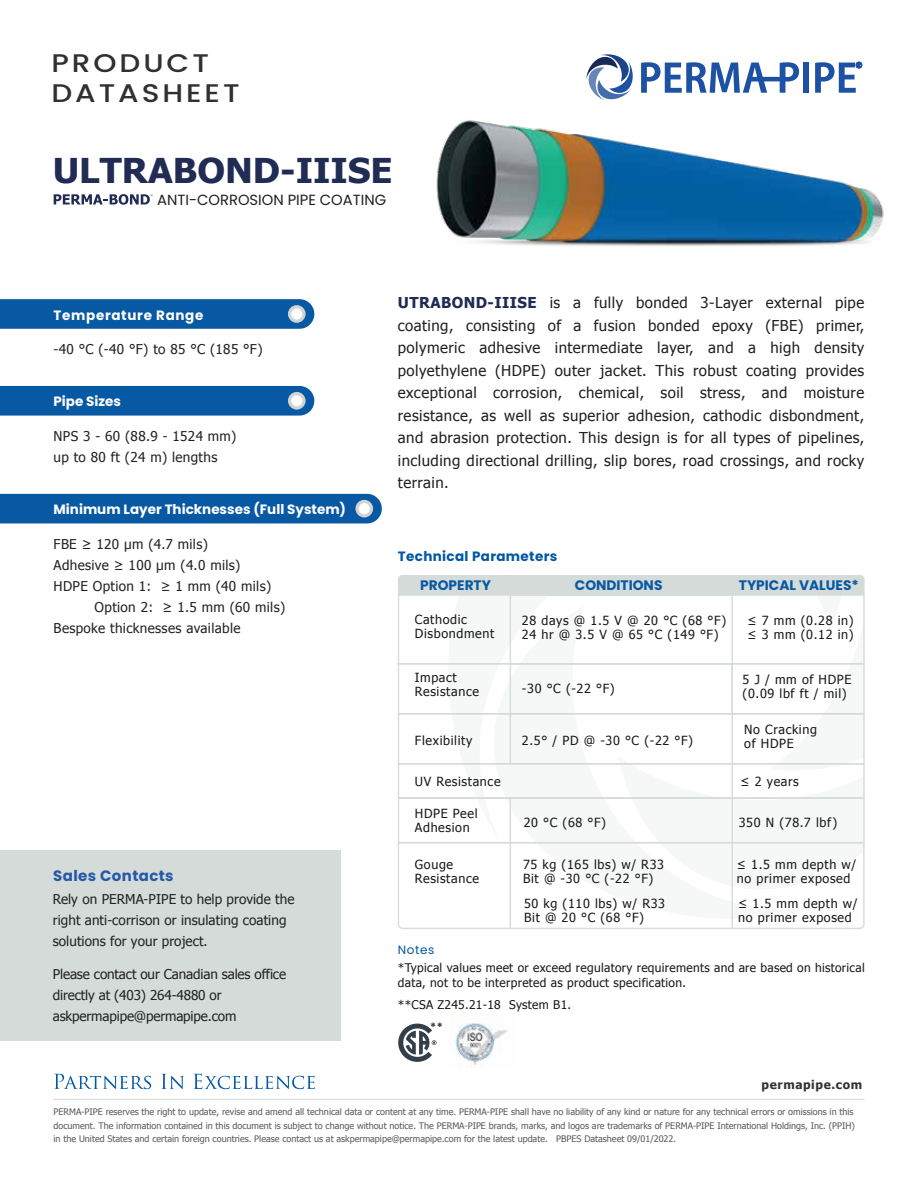
<style>
.page{position:relative;width:918px;height:1188px;background:#fff}
.page>*{position:absolute;margin:0;border:0;box-sizing:border-box;transform-origin:0 0}
.t1{font:700 34.2px "Tahoma";color:#202c53;scale:1.05 1}
.t2{font:500 25.5px/30px "Poppins";letter-spacing:.1em;color:#303030;scale:1.16 1}
.t3{font:15px/22.5px "Tahoma";letter-spacing:.03em;color:#231f20;text-align:justify}
.t4{font:700 15px "Poppins";letter-spacing:.025em;color:#2459a8}
.t5{font:14.7px "Poppins";color:#231f20}
.t6{font:700 13.8px "Poppins";color:#0759a3}
.t7{font:13.5px/21px "Tahoma";letter-spacing:.025em;color:#222223}
.t8{font:13.5px/21px "Tahoma";letter-spacing:.005em;color:#222223}
.t9{font:700 13.5px "Poppins";color:#fff}
.t10{font:700 13.5px "Poppins";letter-spacing:.025em;color:#0057a3}
.t11{font:700 13.5px "Poppins";letter-spacing:.05em;color:#fff}
.t12{font:12.6px/14px "Tahoma";letter-spacing:.05em;color:#181818}
.t13{font:12px/15px "Tahoma";letter-spacing:.025em;color:#181818}
.t14{font:700 12px "Tahoma";letter-spacing:.05em;color:#333132}
.t15{font:12px "Poppins";letter-spacing:.05em;color:#0057a3}
.t16{font:700 11.4px "Poppins";color:#323e48}
.t17{font:9px/13.5px "Tahoma";color:#58595b}
.s1{font-weight:700;color:#202c53}
</style>
<div class="page">
<svg style="left:398px;top:1023px;width:39px;height:39px"></svg>
<img style="left:455px;top:1023px;width:53px;height:42px">
<svg style="left:397px;top:842px;width:468px;height:87px"></svg>
<svg style="left:398px;top:575px;width:467px;height:201px"></svg>
<hr style="left:731px;top:664px;width:2px;height:264px;background:#d5dbd8">
<div style="left:398px;top:663px;width:467px;height:51px;border:1px solid #d5dbd8"></div>
<div style="left:398px;top:594px;width:467px;height:70px;border:1px solid #d5dbd8"></div>
<hr style="left:732px;top:664px;width:1px;height:50px;background:#d5dbd8">
<div style="left:398px;top:797px;width:467px;height:46px;border:1px solid #d5dbd8"></div>
<hr style="left:510px;top:797px;width:1px;height:131px;background:#d5dbd8">
<hr style="left:510px;top:714px;width:1px;height:50px;background:#d5dbd8">
<hr style="left:510px;top:664px;width:1px;height:53px;background:#d5dbd8">
<svg style="left:54px;top:194px;width:99px;height:11px"></svg>
<div style="left:0;top:494px;width:382px;height:29px;background:#0759a3"></div>
<div style="left:355px;top:500px;width:18px;height:17px;background:#d1d3d4;border-radius:50%"></div>
<div style="left:359px;top:503px;width:11px;height:11px;background:#fff;border-radius:50%"></div>
<svg style="left:0;top:299px;width:314px;height:30px;background:#0c5ca4"></svg>
<svg style="left:288px;top:305px;width:18px;height:18px"></svg>
<div style="left:291px;top:308px;width:11px;height:12px;background:#fff;border-radius:50%"></div>
<div style="left:0;top:386px;width:314px;height:30px;background:#0759a3"></div>
<svg style="left:288px;top:392px;width:18px;height:18px"></svg>
<div style="left:291px;top:395px;width:11px;height:11px;background:#fff;border-radius:50%"></div>
<svg style="left:54px;top:1074px;width:97px;height:15px"></svg>
<svg style="left:162px;top:1074px;width:22px;height:15px"></svg>
<svg style="left:194px;top:1074px;width:121px;height:15px"></svg>
<hr style="left:54px;top:1099px;width:810px;height:1px;background:#d5dbd8">
<div style="left:0;top:850px;width:341px;height:191px;background:#d5dbd8"></div>
<img style="left:436px;top:120px;width:448px;height:126px">
<svg style="left:641px;top:62px;width:158px;height:31px"></svg>
<div style="left:803px;top:63px;width:6px;height:30px;background:#1d51a3"></div>
<svg style="left:815px;top:62px;width:47px;height:31px"></svg>
<svg style="left:586px;top:54px;width:47px;height:47px"></svg>
<h2 class="t2" style="left:51px;top:48px;width:164px">PRODUCT<br>DATASHEET</h2>
<h1 class="t1" style="left:53px;top:146px;width:325px">ULTRABOND-IIISE</h1>
<h3 class="t5" style="left:157px;top:191px;width:231px">ANTI-CORROSION PIPE COATING</h3>
<h3 class="t11" style="left:54px;top:308px;width:151px">Temperature Range</h3>
<h3 class="t7" style="left:54px;top:338px;width:210px">-40 °C (-40 °F) to 85 °C (185 °F)</h3>
<h3 class="t9" style="left:54px;top:393px;width:69px">Pipe Sizes</h3>
<h3 class="t7" style="left:54px;top:425px;width:184px">NPS 3 - 60 (88.9 - 1524 mm) up to 80 ft (24 m) lengths</h3>
<h3 class="t9" style="left:54px;top:501px;width:294px">Minimum Layer Thicknesses (Full System)</h3>
<h3 class="t7" style="left:54px;top:533px;width:156px">FBE ≥ 120 µm (4.7 mils)</h3>
<h3 class="t7" style="left:54px;top:554px;width:188px">Adhesive ≥ 100 µm (4.0 mils)</h3>
<h3 class="t7" style="left:54px;top:575px;width:219px">HDPE Option 1: ≥ 1 mm (40 mils)</h3>
<h3 class="t7" style="left:95px;top:596px;width:192px">Option 2: ≥ 1.5 mm (60 mils)</h3>
<h3 class="t7" style="left:54px;top:617px;width:188px">Bespoke thicknesses available</h3>
<h3 class="t4" style="left:53px;top:867px;width:122px">Sales Contacts</h3>
<h3 class="t8" style="left:53px;top:888px;width:243px">Rely on PERMA-PIPE to help provide the right anti-corrison or insulating coating solutions for your project.</h3>
<h3 class="t8" style="left:53px;top:963px;width:235px">Please contact our Canadian sales office directly at (403) 264-4880 or askpermapipe@permapipe.com</h3>
<p class="t3" style="left:398px;top:291px;width:468px"><span class="s1">UTRABOND-IIISE</span> is a fully bonded 3-Layer external pipe coating, consisting of a fusion bonded epoxy (FBE) primer, polymeric adhesive intermediate layer, and a high density polyethylene (HDPE) outer jacket. This robust coating provides exceptional corrosion, chemical, soil stress, and moisture resistance, as well as superior adhesion, cathodic disbondment, and abrasion protection. This design is for all types of pipelines, including directional drilling, slip bores, road crossings, and rocky terrain.</p>
<h3 class="t10" style="left:398px;top:548px;width:161px">Technical Parameters</h3>
<h3 class="t6" style="left:420px;top:577px;width:72px">PROPERTY</h3>
<h3 class="t6" style="left:575px;top:577px;width:89px">CONDITIONS</h3>
<h3 class="t6" style="left:739px;top:577px;width:121px">TYPICAL VALUES*</h3>
<h3 class="t12" style="left:415px;top:612px;width:81px">Cathodic<br>Disbondment</h3>
<h3 class="t12" style="left:522px;top:613px;width:206px">28 days @ 1.5 V @ 20 °C (68 °F)<br>24 hr @ 3.5 V @ 65 °C (149 °F)</h3>
<h3 class="t12" style="left:748px;top:613px;width:108px">≤ 7 mm (0.28 in) ≤ 3 mm (0.12 in)</h3>
<h3 class="t12" style="left:415px;top:670px;width:66px">Impact<br>Resistance</h3>
<h3 class="t12" style="left:522px;top:681px;width:94px">-30 °C (-22 °F)</h3>
<h3 class="t12" style="left:743px;top:672px;width:110px">5 J / mm of HDPE (0.09 lbf ft / mil)</h3>
<h3 class="t12" style="left:415px;top:732px;width:59px">Flexibility</h3>
<h3 class="t12" style="left:415px;top:774px;width:87px">UV Resistance</h3>
<h3 class="t12" style="left:522px;top:733px;width:173px">2.5° / PD @ -30 °C (-22 °F)</h3>
<h3 class="t12" style="left:415px;top:806px;width:64px">HDPE Peel<br>Adhesion</h3>
<h3 class="t12" style="left:524px;top:815px;width:84px">20 °C (68 °F)</h3>
<h3 class="t12" style="left:415px;top:857px;width:66px">Gouge<br>Resistance</h3>
<h3 class="t15" style="left:398px;top:943px;width:38px">Notes</h3>
<h3 class="t12" style="left:523px;top:857px;width:143px">75 kg (165 lbs) w/ R33<br>Bit @ -30 °C (-22 °F)</h3>
<h3 class="t12" style="left:524px;top:896px;width:143px">50 kg (110 lbs) w/ R33<br>Bit @ 20 °C (68 °F)</h3>
<h3 class="t12" style="left:744px;top:722px;width:74px">No Cracking of HDPE</h3>
<h3 class="t12" style="left:741px;top:774px;width:60px">≤ 2 years</h3>
<h3 class="t12" style="left:739px;top:815px;width:100px">350 N (78.7 lbf)</h3>
<h3 class="t12" style="left:737px;top:857px;width:121px">≤ 1.5 mm depth w/ no primer exposed</h3>
<h3 class="t12" style="left:738px;top:896px;width:121px">≤ 1.5 mm depth w/ no primer exposed</h3>
<h3 class="t13" style="left:398px;top:959px;width:468px">*Typical values meet or exceed regulatory requirements and are based on historical data, not to be interpreted as product specification.</h3>
<h3 class="t13" style="left:398px;top:997px;width:175px">**CSA Z245.21-18 System B1.</h3>
<p class="t16" style="left:430px;top:1020px;width:14px">**</p>
<h3 class="t14" style="left:762px;top:1076px;width:102px">permapipe.com</h3>
<p class="t17" style="left:54px;top:1105px;width:803px">PERMA-PIPE reserves the right to update, revise and amend all technical data or content at any time. PERMA-PIPE shall have no liability of any kind or nature for any technical errors or omissions in this document. The information contained in this document is subject to change without notice. The PERMA-PIPE brands, marks, and logos are trademarks of PERMA-PIPE International Holdings, Inc. (PPIH) in the United States and certain foreign countries. Please contact us at askpermapipe@permapipe.com for the latest update. PBPES Datasheet 09/01/2022.</p>
</div>
